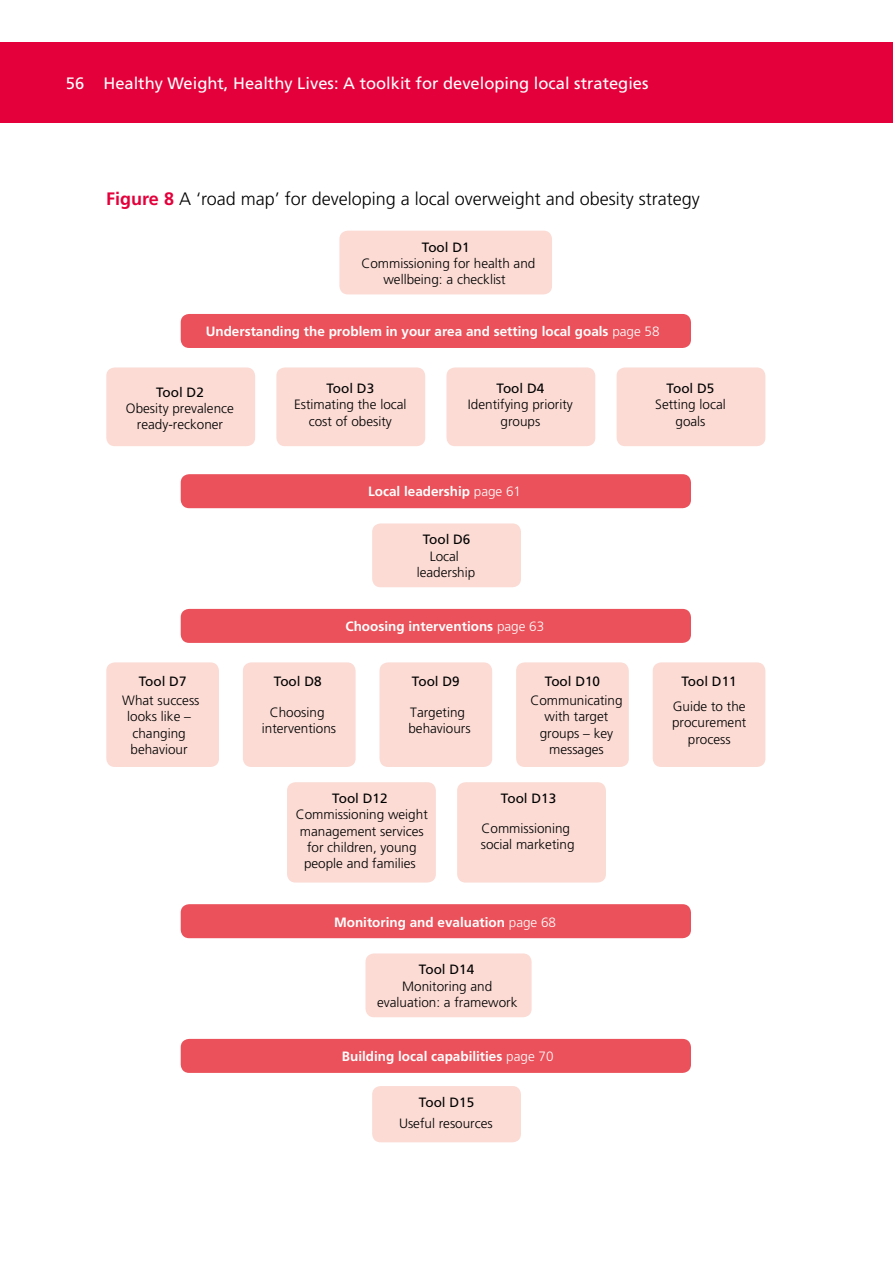
<style>
.page{position:relative;width:893px;height:1263px;background:#fff}
.page>*{position:absolute;margin:0;border:0;box-sizing:border-box;transform-origin:0 0}
.t1{font:300 18px "Frutiger";color:#000}
.t2{font:16.5px "Frutiger";color:#fff}
.t3{font:300 13.5px/16.2px "Frutiger";color:#000;text-align:center}
.t4{font:700 13.5px "Frutiger";color:#fefefe}
.t5{font:13.5px "Frutiger";color:#000}
.s1{font-weight:700;color:#e4003b}
.s2{font-weight:400}
.s3{font-weight:300}
</style>
<div class="page">
<div style="left:0;top:43px;width:893px;height:80px;background:#e4003b"></div>
<div style="left:339px;top:231px;width:213px;height:63px;background:#fbdbd4;border-radius:9px"></div>
<div style="left:181px;top:314px;width:510px;height:34px;background:#ea515a;border-radius:9px"></div>
<div style="left:106px;top:367px;width:149px;height:79px;background:#fbdbd4;border-radius:9px"></div>
<div style="left:276px;top:367px;width:149px;height:79px;background:#fbdbd4;border-radius:9px"></div>
<div style="left:446px;top:367px;width:149px;height:79px;background:#fbdbd4;border-radius:9px"></div>
<div style="left:617px;top:367px;width:148px;height:79px;background:#fbdbd4;border-radius:9px"></div>
<div style="left:181px;top:474px;width:510px;height:34px;background:#ea515a;border-radius:9px"></div>
<div style="left:372px;top:523px;width:149px;height:64px;background:#fbdbd4;border-radius:9px"></div>
<div style="left:181px;top:609px;width:510px;height:34px;background:#ea515a;border-radius:9px"></div>
<div style="left:243px;top:662px;width:113px;height:105px;background:#fbdbd4;border-radius:9px"></div>
<div style="left:106px;top:662px;width:113px;height:105px;background:#fbdbd4;border-radius:9px"></div>
<div style="left:379px;top:662px;width:113px;height:105px;background:#fbdbd4;border-radius:9px"></div>
<div style="left:516px;top:662px;width:113px;height:105px;background:#fbdbd4;border-radius:9px"></div>
<div style="left:287px;top:782px;width:149px;height:100px;background:#fbdbd4;border-radius:9px"></div>
<div style="left:457px;top:782px;width:149px;height:100px;background:#fbdbd4;border-radius:9px"></div>
<div style="left:181px;top:904px;width:510px;height:34px;background:#ea515a;border-radius:9px"></div>
<div style="left:365px;top:953px;width:167px;height:64px;background:#fbdbd4;border-radius:9px"></div>
<div style="left:181px;top:1039px;width:510px;height:34px;background:#ea515a;border-radius:9px"></div>
<div style="left:653px;top:662px;width:112px;height:105px;background:#fbdbd4;border-radius:9px"></div>
<div style="left:372px;top:1086px;width:149px;height:56px;background:#fbdbd4;border-radius:9px"></div>
<p class="t2" style="left:66px;top:74px;width:584px">56 Healthy Weight, Healthy Lives: A toolkit for developing local strategies</p>
<h3 class="t1" style="left:106px;top:189px;width:595px"><span class="s1">Figure 8</span> A ‘road map’ for developing a local overweight and obesity strategy</h3>
<p class="t3" style="left:361px;top:239px;width:176px"><span class="s2">Tool D1<br></span>Commissioning for health and wellbeing: a checklist</p>
<h3 class="t4" style="left:206px;top:324px;width:455px">Understanding the problem in your area and setting local goals <span class="s3">page 58</span></h3>
<p class="t3" style="left:126px;top:384px;width:109px"><span class="s2">Tool D2<br></span>Obesity prevalence ready-reckoner</p>
<p class="t3" style="left:294px;top:380px;width:114px"><span class="s2">Tool D3<br></span>Estimating the local cost of obesity</p>
<p class="t3" style="left:468px;top:380px;width:106px"><span class="s2">Tool D4<br></span>Identifying priority groups</p>
<p class="t3" style="left:655px;top:380px;width:72px"><span class="s2">Tool D5<br></span>Setting local goals</p>
<h3 class="t4" style="left:368px;top:484px;width:155px">Local leadership <span class="s3">page 61</span></h3>
<p class="t3" style="left:417px;top:532px;width:60px"><span class="s2">Tool D6<br></span>Local leadership</p>
<p class="t3" style="left:122px;top:672px;width:79px;line-height:19.2px"><span class="s2">Tool D7<br></span>What success</p>
<p class="t3" style="left:127px;top:708px;width:65px;text-align:left">looks like – changing behaviour</p>
<h3 class="t4" style="left:345px;top:618px;width:200px">Choosing interventions <span class="s3">page 63</span></h3>
<p class="t5" style="left:274px;top:673px;width:49px">Tool D8</p>
<p class="t3" style="left:262px;top:704px;width:76px">Choosing interventions</p>
<p class="t5" style="left:412px;top:673px;width:49px">Tool D9</p>
<p class="t3" style="left:408px;top:704px;width:64px;text-align:left">Targeting behaviours</p>
<p class="t3" style="left:530px;top:672px;width:94px;line-height:19.2px"><span class="s2">Tool D10<br></span>Communicating</p>
<p class="t3" style="left:540px;top:708px;width:75px">with target groups – key messages</p>
<p class="t3" style="left:296px;top:790px;width:134px"><span class="s2">Tool D12<br></span>Commissioning weight management services for children, young people and families</p>
<p class="t5" style="left:501px;top:790px;width:57px">Tool D13</p>
<p class="t3" style="left:481px;top:820px;width:95px;text-align:left">Commissioning social marketing</p>
<h3 class="t4" style="left:334px;top:914px;width:224px">Monitoring and evaluation <span class="s3">page 68</span></h3>
<p class="t3" style="left:377px;top:962px;width:142px"><span class="s2">Tool D14<br></span>Monitoring and evaluation: a framework</p>
<h3 class="t4" style="left:342px;top:1048px;width:213px">Building local capabilities <span class="s3">page 70</span></h3>
<p class="t3" style="left:399px;top:1092px;width:95px;line-height:20.7px"><span class="s2">Tool D15<br></span>Useful resources</p>
<p class="t3" style="left:673px;top:669px;width:74px;line-height:25.2px"><span class="s2">Tool D11<br></span>Guide to the</p>
<p class="t3" style="left:672px;top:714px;width:76px">procurement process</p>
</div>
